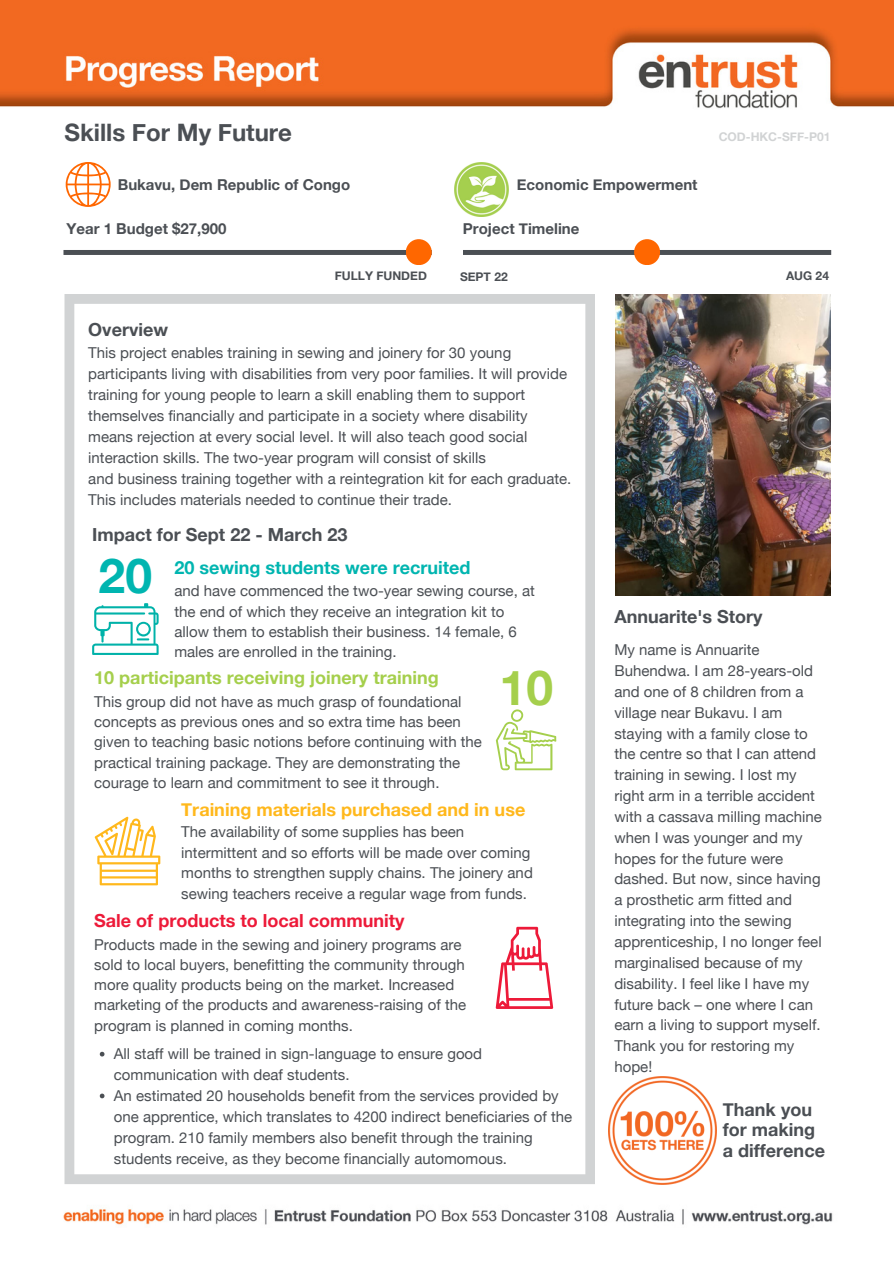
<style>
.page{position:relative;width:894px;height:1264px;background:#fff}
.page>*{position:absolute;margin:0;border:0;box-sizing:border-box;transform-origin:0 0}
.t1{font:700 48px "Helvetica Neue";color:#a5cf4c}
.t2{font:700 48px "Helvetica Neue";color:#00b5b0}
.t3{font:700 24px "Helvetica Neue";color:#4b4f54}
.t4{font:700 18px "Helvetica Neue";color:#4b4f54}
.t5{font:700 18px "Helvetica Neue";color:#a5cf4c}
.t6{font:700 18px "Helvetica Neue";color:#ffb81c}
.t7{font:700 18px "Helvetica Neue";color:#ed1a39}
.t8{font:700 18px "Helvetica Neue";color:#00b5b0}
.t9{font:15px/20.9px "Helvetica Neue";color:#4b4f54}
.t10{font:700 15px "Helvetica Neue";color:#4b4f54}
.t11{font:700 12px "Helvetica Neue";color:#4b4f54}
.t12{font:700 12px "Helvetica Neue";color:#d1d3d4}
</style>
<div class="page">
<img style="left:0;top:0;width:893px;height:1225px">
<img style="left:615px;top:294px;width:215px;height:302px">
<svg style="left:64px;top:294px;width:531px;height:890px"></svg>
<div style="left:63px;top:250px;width:342px;height:5px;background:#4b4f54"></div>
<div style="left:463px;top:250px;width:368px;height:5px;background:#4b4f54"></div>
<div style="left:634px;top:239px;width:26px;height:26px;background:#ff6700;border-radius:50%"></div>
<div style="left:405px;top:239px;width:26px;height:26px;background:#ff6700;border-radius:50%"></div>
<img style="left:608px;top:1076px;width:108px;height:108px">
<svg style="left:66px;top:162px;width:45px;height:45px"></svg>
<img style="left:454px;top:162px;width:54px;height:54px">
<svg style="left:92px;top:603px;width:66px;height:52px"></svg>
<svg style="left:495px;top:709px;width:61px;height:61px"></svg>
<svg style="left:95px;top:816px;width:65px;height:69px"></svg>
<svg style="left:495px;top:926px;width:58px;height:82px"></svg>
<svg style="left:100px;top:1051px;width:4px;height:5px"></svg>
<svg style="left:100px;top:1093px;width:4px;height:5px"></svg>
<p class="t3" style="left:64px;top:117px;width:229px">Skills For My Future</p>
<p class="t10" style="left:118px;top:176px;width:234px">Bukavu, Dem Republic of Congo</p>
<p class="t10" style="left:516px;top:176px;width:182px">Economic Empowerment</p>
<p class="t12" style="left:718px;top:129px;width:113px">COD-HKC-SFF-P01</p>
<p class="t10" style="left:66px;top:220px;width:161px">Year 1 Budget $27,900</p>
<p class="t10" style="left:463px;top:220px;width:118px">Project Timeline</p>
<p class="t11" style="left:335px;top:268px;width:94px">FULLY FUNDED</p>
<p class="t11" style="left:460px;top:269px;width:49px">SEPT 22</p>
<p class="t11" style="left:785px;top:268px;width:44px">AUG 24</p>
<p class="t4" style="left:88px;top:318px;width:81px">Overview</p>
<p class="t9" style="left:88px;top:342px;width:480px">This project enables training in sewing and joinery for 30 young participants living with disabilities from very poor families. It will provide training for young people to learn a skill enabling them to support themselves financially and participate in a society where disability means rejection at every social level. It will also teach good social interaction skills. The two-year program will consist of skills</p>
<p class="t9" style="left:88px;top:468px;width:484px">and business training together with a reintegration kit for each graduate.<br>This includes materials needed to continue their trade.</p>
<p class="t4" style="left:92px;top:524px;width:257px">Impact for Sept 22 - March 23</p>
<p class="t2" style="left:99px;top:546px;width:55px">20</p>
<p class="t8" style="left:174px;top:556px;width:297px">20 sewing students were recruited</p>
<p class="t9" style="left:174px;top:580px;width:362px;line-height:20.2px">and have commenced the two-year sewing course, at the end of which they receive an integration kit to allow them to establish their business. 14 female, 6 males are enrolled in the training.</p>
<p class="t1" style="left:499px;top:658px;width:55px">10</p>
<p class="t5" style="left:94px;top:667px;width:346px">10 participants receiving joinery training</p>
<p class="t9" style="left:94px;top:691px;width:389px;line-height:20.2px">This group did not have as much grasp of foundational concepts as previous ones and so extra time has been given to teaching basic notions before continuing with the practical training package. They are demonstrating the courage to learn and commitment to see it through.</p>
<p class="t6" style="left:181px;top:798px;width:345px">Training materials purchased and in use</p>
<p class="t9" style="left:181px;top:821px;width:353px">The availability of some supplies has been intermittent and so efforts will be made over coming months to strengthen supply chains. The joinery and sewing teachers receive a regular wage from funds.</p>
<p class="t7" style="left:94px;top:909px;width:312px">Sale of products to local community</p>
<p class="t9" style="left:94px;top:933px;width:373px;line-height:20.2px">Products made in the sewing and joinery programs are sold to local buyers, benefitting the community through more quality products being on the market. Increased marketing of the products and awareness-raising of the program is planned in coming months.</p>
<p class="t9" style="left:114px;top:1043px;width:370px">All staff will be trained in sign-language to ensure good communication with deaf students.</p>
<p class="t9" style="left:114px;top:1085px;width:460px">An estimated 20 households benefit from the services provided by one apprentice, which translates to 4200 indirect beneficiaries of the program. 210 family members also benefit through the training students receive, as they become financially automomous.</p>
<p class="t4" style="left:614px;top:605px;width:150px">Annuarite's Story</p>
<p class="t9" style="left:614px;top:639px;width:209px">My name is Annuarite<br>Buhendwa. I am 28-years-old and one of 8 children from a village near Bukavu. I am staying with a family close to the centre so that I can attend training in sewing. I lost my right arm in a terrible accident with a cassava milling machine when I was younger and my hopes for the future were dashed. But now, since having a prosthetic arm fitted and integrating into the sewing apprenticeship, I no longer feel marginalised because of my disability. I feel like I have my future back – one where I can earn a living to support myself.<br>Thank you for restoring my hope!</p>
<p class="t4" style="left:722px;top:1097px;width:91px">Thank you</p>
<p class="t4" style="left:722px;top:1118px;width:94px">for making</p>
<p class="t4" style="left:722px;top:1139px;width:103px">a difference</p>
</div>
